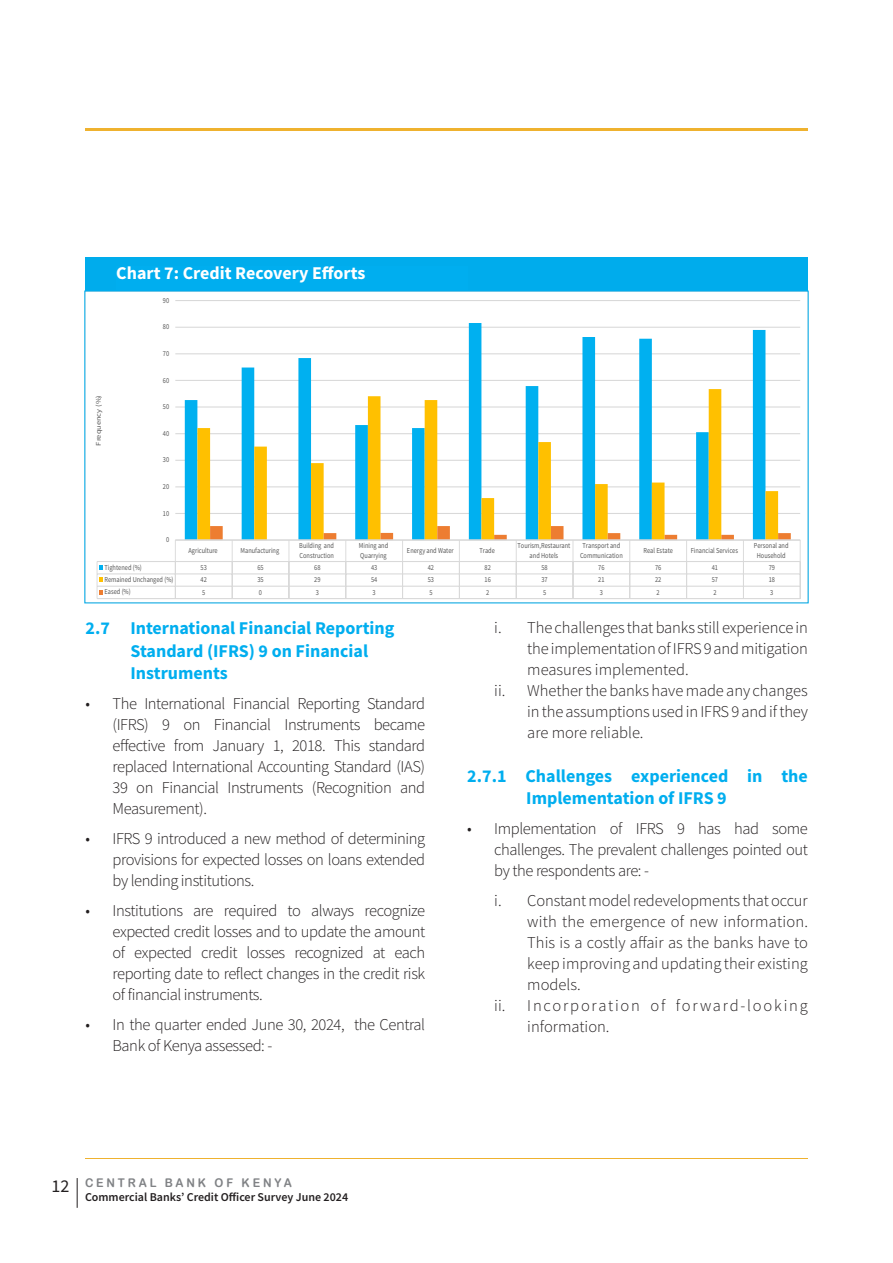
<style>
.page{position:relative;width:893px;height:1263px;background:#fff}
.page>*{position:absolute;margin:0;border:0;box-sizing:border-box;transform-origin:0 0}
.t1{font:700 18px/22.5px "Source Sans Pro";color:#00aeef}
.t2{font:700 18px "Source Sans Pro";color:#fff}
.t3{font:18px "Source Sans Pro";color:#231f20}
.t4{font:300 16.5px/21px "Source Sans Pro";letter-spacing:-.025em;color:#231f20;text-align:justify}
.t5{font:300 16.5px/21px "Source Sans Pro";letter-spacing:.11em;color:#231f20}
.t6{font:600 12px "Source Sans Pro";color:#231f20}
.t7{font:12px "Arial Rounded MT Bold";letter-spacing:.25em;color:#808285;scale:.94 1}
.t8{font:7.5px/9.4px "Source Sans Pro";color:#595959;text-align:center;scale:.84 1}
.t9{font:7.05px "Source Sans Pro";color:#595959;scale:1.19 1}
.s1{color:#fff}
</style>
<div class="page">
<hr style="left:77px;top:1178px;width:1px;height:30px;background:#231f20">
<hr style="left:85px;top:1158px;width:723px;height:1px;background:#efb22f">
<hr style="left:85px;top:129px;width:723px;height:2px;background:#efb22f">
<div style="left:85px;top:257px;width:723px;height:34px;background:#00acec"></div>
<hr style="left:175px;top:513px;width:625px;height:1px;background:#d9d9d9">
<hr style="left:175px;top:487px;width:625px;height:1px;background:#d9d9d9">
<hr style="left:175px;top:460px;width:625px;height:1px;background:#d9d9d9">
<hr style="left:175px;top:433px;width:625px;height:1px;background:#d9d9d9">
<hr style="left:175px;top:407px;width:625px;height:1px;background:#d9d9d9">
<hr style="left:175px;top:380px;width:625px;height:1px;background:#d9d9d9">
<hr style="left:175px;top:353px;width:625px;height:1px;background:#d9d9d9">
<hr style="left:175px;top:327px;width:625px;height:1px;background:#d9d9d9">
<hr style="left:175px;top:300px;width:625px;height:1px;background:#d9d9d9">
<svg style="left:185px;top:323px;width:580px;height:217px"></svg>
<svg style="left:197px;top:389px;width:581px;height:151px"></svg>
<hr style="left:175px;top:540px;width:625px;height:1px;background:#d9d9d9">
<hr style="left:97px;top:561px;width:703px;height:1px;background:#d9d9d9">
<hr style="left:97px;top:574px;width:703px;height:1px;background:#d9d9d9">
<hr style="left:97px;top:586px;width:703px;height:1px;background:#d9d9d9">
<hr style="left:97px;top:598px;width:703px;height:1px;background:#d9d9d9">
<svg style="left:175px;top:541px;width:1px;height:57px"></svg>
<svg style="left:210px;top:526px;width:581px;height:72px"></svg>
<svg style="left:800px;top:540px;width:1px;height:59px"></svg>
<svg style="left:97px;top:562px;width:6px;height:36px"></svg>
<p class="t2" style="left:116px;top:261px;width:251px">Chart 7: Credit Recovery Efforts</p>
<p class="t8" style="left:163px;top:296px;width:9px">90</p>
<p class="t8" style="left:163px;top:322px;width:9px">80</p>
<p class="t8" style="left:163px;top:349px;width:9px">70</p>
<p class="t9" style="left:94px;top:446px;width:44px;rotate:-90deg">Frequency (%)</p>
<p class="t8" style="left:163px;top:375px;width:9px">60</p>
<p class="t8" style="left:163px;top:402px;width:9px">50</p>
<p class="t8" style="left:163px;top:429px;width:9px">40</p>
<p class="t8" style="left:163px;top:455px;width:9px">30</p>
<p class="t8" style="left:163px;top:482px;width:9px">20</p>
<p class="t8" style="left:163px;top:508px;width:9px">10</p>
<p class="t8" style="left:166px;top:535px;width:5px">0</p>
<p class="t8" style="left:188px;top:546px;width:36px">Agriculture</p>
<p class="t8" style="left:241px;top:546px;width:48px">Manufacturing</p>
<p class="t8" style="left:299px;top:541px;width:43px;text-align:left">Building and<br>Construction</p>
<p class="t8" style="left:359px;top:541px;width:36px;text-align:left">Mining and<br>Quarrying</p>
<p class="t8" style="left:407px;top:546px;width:57px">Energy and Water</p>
<p class="t8" style="left:479px;top:546px;width:20px">Trade</p>
<p class="t8" style="left:518px;top:541px;width:64px">Tourism,Restaurant and Hotels</p>
<p class="t8" style="left:580px;top:541px;width:52px">Transport and<br>Communication</p>
<p class="t8" style="left:643px;top:546px;width:37px">Real Estate</p>
<p class="t8" style="left:691px;top:546px;width:58px">Financial Services</p>
<p class="t8" style="left:754px;top:541px;width:43px">Personal and<br>Household</p>
<p class="t8" style="left:105px;top:562px;width:46px">Tightened (%)</p>
<p class="t8" style="left:201px;top:563px;width:9px">53</p>
<p class="t8" style="left:257px;top:563px;width:9px">65</p>
<p class="t8" style="left:314px;top:563px;width:9px">68</p>
<p class="t8" style="left:371px;top:563px;width:9px">43</p>
<p class="t8" style="left:428px;top:563px;width:9px">42</p>
<p class="t8" style="left:485px;top:563px;width:9px">82</p>
<p class="t8" style="left:541px;top:563px;width:9px">58</p>
<p class="t8" style="left:598px;top:563px;width:9px">76</p>
<p class="t8" style="left:655px;top:563px;width:9px">76</p>
<p class="t8" style="left:712px;top:563px;width:9px">41</p>
<p class="t8" style="left:769px;top:563px;width:9px">79</p>
<p class="t8" style="left:105px;top:575px;width:84px">Remained Unchanged (%)</p>
<p class="t8" style="left:201px;top:575px;width:9px">42</p>
<p class="t8" style="left:257px;top:575px;width:9px">35</p>
<p class="t8" style="left:314px;top:575px;width:9px">29</p>
<p class="t8" style="left:371px;top:575px;width:9px">54</p>
<p class="t8" style="left:428px;top:575px;width:9px">53</p>
<p class="t8" style="left:485px;top:575px;width:9px">16</p>
<p class="t8" style="left:541px;top:575px;width:9px">37</p>
<p class="t8" style="left:598px;top:575px;width:9px">21</p>
<p class="t8" style="left:655px;top:575px;width:9px">22</p>
<p class="t8" style="left:712px;top:575px;width:9px">57</p>
<p class="t8" style="left:769px;top:575px;width:9px">18</p>
<p class="t8" style="left:105px;top:587px;width:33px">Eased (%)</p>
<p class="t8" style="left:202px;top:587px;width:5px">5</p>
<p class="t8" style="left:259px;top:587px;width:5px">0</p>
<p class="t8" style="left:316px;top:587px;width:5px">3</p>
<p class="t8" style="left:373px;top:587px;width:5px">3</p>
<p class="t8" style="left:429px;top:587px;width:5px">5</p>
<p class="t8" style="left:486px;top:587px;width:5px">2</p>
<p class="t8" style="left:543px;top:587px;width:5px">5</p>
<p class="t8" style="left:600px;top:587px;width:5px">3</p>
<p class="t8" style="left:657px;top:587px;width:5px">2</p>
<p class="t8" style="left:713px;top:587px;width:5px">2</p>
<p class="t8" style="left:770px;top:587px;width:5px">3</p>
<p class="t1" style="left:130px;top:617px;width:265px;text-indent:-45px">2.7 International Financial Reporting<br>Standard (IFRS) 9 on Financial<br>Instruments</p>
<p class="t4" style="left:112px;top:693px;width:314px;text-indent:-27px">• The International Financial Reporting Standard (IFRS) 9 on Financial Instruments became effective from January 1, 2018. This standard replaced International Accounting Standard (IAS)<br>39 on Financial Instruments (Recognition and Measurement).</p>
<p class="t4" style="left:112px;top:828px;width:314px;text-indent:-27px">• IFRS 9 introduced a new method of determining provisions for expected losses on loans extended by lending institutions.</p>
<p class="t4" style="left:112px;top:900px;width:314px;text-indent:-27px">• Institutions are required to always recognize expected credit losses and to update the amount of expected credit losses recognized at each reporting date to reflect changes in the credit risk of financial instruments.</p>
<p class="t4" style="left:112px;top:1014px;width:314px;text-indent:-27px">• In the quarter ended June 30, 2024, the Central<br>Bank of Kenya assessed: -</p>
<p class="t4" style="left:527px;top:617px;width:282px;text-indent:-33px">i. The challenges that banks still experience in the implementation of IFRS 9 and mitigation measures implemented.</p>
<p class="t4" style="left:527px;top:680px;width:282px;text-indent:-33px">ii. Whether the banks have made any changes in the assumptions used in IFRS 9 and if they are more reliable.</p>
<p class="t1" style="left:512px;top:764px;width:297px;text-indent:-45px">2.7.1 Challenges experienced in the <span class="s1">w</span>Implementation of IFRS 9</p>
<p class="t4" style="left:494px;top:818px;width:315px;text-indent:-27px">• Implementation of IFRS 9 has had some challenges. The prevalent challenges pointed out by the respondents are: -</p>
<p class="t4" style="left:527px;top:890px;width:282px;text-indent:-33px">i. Constant model redevelopments that occur with the emergence of new information.<br>This is a costly affair as the banks have to keep improving and updating their existing models.</p>
<p class="t5" style="left:527px;top:995px;width:282px;text-indent:-33px">ii. Incorporation of forward-looking information.</p>
<p class="t3" style="left:51px;top:1174px;width:19px">12</p>
<p class="t7" style="left:85px;top:1176px;width:221px">CENTRAL BANK OF KENYA</p>
<p class="t6" style="left:85px;top:1189px;width:265px">Commercial Banks’ Credit Officer Survey June 2024</p>
</div>
